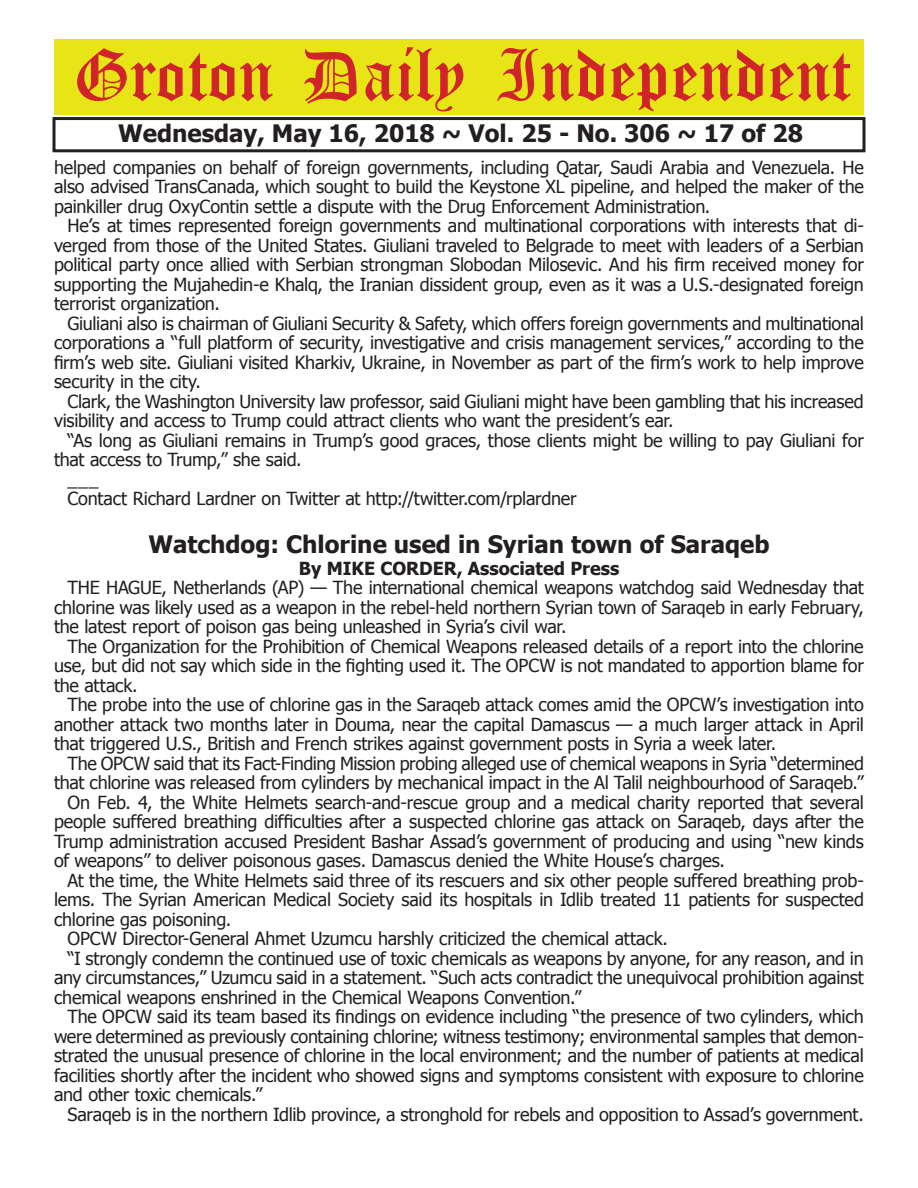
<style>
.page{position:relative;width:918px;height:1188px;background:#fff}
.page>*{position:absolute;margin:0;border:0;box-sizing:border-box;transform-origin:0 0}
.t1{font:54px "Old English Five";color:#d1232a}
.t2{font:700 24px "Tahoma";color:#231f20}
.t3{font:18px/19.5px "Tahoma";letter-spacing:-.015em;color:#231f20;text-align:justify}
.t4{font:700 18px "Tahoma";color:#231f20}
</style>
<div class="page">
<div style="left:52px;top:117px;width:814px;height:35px;border:3px solid #231f20"></div>
<div style="left:54px;top:40px;width:810px;height:75px;background:#e7e515"></div>
<h1 class="t1" style="left:73px;top:50px;width:779px">Groton Daily Independent</h1>
<h2 class="t2" style="left:118px;top:116px;width:686px">Wednesday, May 16, 2018 ~ Vol. 25 - No. 306 ~ 17 of 28</h2>
<p class="t3" style="left:54px;top:156px;width:811px">helped companies on behalf of foreign governments, including Qatar, Saudi Arabia and Venezuela. He also advised TransCanada, which sought to build the Keystone XL pipeline, and helped the maker of the painkiller drug OxyContin settle a dispute with the Drug Enforcement Administration.</p>
<p class="t3" style="left:54px;top:215px;width:812px;text-indent:14px">He’s at times represented foreign governments and multinational corporations with interests that di&shy;verged from those of the United States. Giuliani traveled to Belgrade to meet with leaders of a Serbian political party once allied with Serbian strongman Slobodan Milosevic. And his firm received money for supporting the Mujahedin-e Khalq, the Iranian dissident group, even as it was a U.S.-designated foreign terrorist organization.</p>
<p class="t3" style="left:54px;top:312px;width:811px;text-indent:14px">Giuliani also is chairman of Giuliani Security &amp; Safety, which offers foreign governments and multinational corporations a “full platform of security, investigative and crisis management services,” according to the firm’s web site. Giuliani visited Kharkiv, Ukraine, in November as part of the firm’s work to help improve security in the city.</p>
<p class="t3" style="left:54px;top:390px;width:811px;text-indent:14px">Clark, the Washington University law professor, said Giuliani might have been gambling that his increased visibility and access to Trump could attract clients who want the president’s ear.</p>
<p class="t3" style="left:68px;top:429px;width:798px">“As long as Giuliani remains in Trump’s good graces, those clients might be willing to pay Giuliani for</p>
<p class="t3" style="left:54px;top:449px;width:249px">that access to Trump,” she said.</p>
<p class="t3" style="left:68px;top:468px;width:33px">___</p>
<p class="t3" style="left:68px;top:488px;width:511px">Contact Richard Lardner on Twitter at http://twitter.com/rplardner</p>
<h2 class="t2" style="left:148px;top:528px;width:623px">Watchdog: Chlorine used in Syrian town of Saraqeb</h2>
<p class="t4" style="left:299px;top:556px;width:322px">By MIKE CORDER, Associated Press</p>
<p class="t3" style="left:54px;top:577px;width:811px;text-indent:14px">THE HAGUE, Netherlands (AP) — The international chemical weapons watchdog said Wednesday that chlorine was likely used as a weapon in the rebel-held northern Syrian town of Saraqeb in early February, the latest report of poison gas being unleashed in Syria’s civil war.</p>
<p class="t3" style="left:54px;top:636px;width:811px;text-indent:14px">The Organization for the Prohibition of Chemical Weapons released details of a report into the chlorine use, but did not say which side in the fighting used it. The OPCW is not mandated to apportion blame for the attack.</p>
<p class="t3" style="left:54px;top:694px;width:811px;text-indent:14px">The probe into the use of chlorine gas in the Saraqeb attack comes amid the OPCW’s investigation into another attack two months later in Douma, near the capital Damascus — a much larger attack in April that triggered U.S., British and French strikes against government posts in Syria a week later.</p>
<p class="t3" style="left:68px;top:753px;width:798px">The OPCW said that its Fact-Finding Mission probing alleged use of chemical weapons in Syria “determined</p>
<p class="t3" style="left:54px;top:772px;width:811px">that chlorine was released from cylinders by mechanical impact in the Al Talil neighbourhood of Saraqeb.”</p>
<p class="t3" style="left:68px;top:792px;width:798px">On Feb. 4, the White Helmets search-and-rescue group and a medical charity reported that several</p>
<p class="t3" style="left:54px;top:811px;width:811px">people suffered breathing difficulties after a suspected chlorine gas attack on Saraqeb, days after the</p>
<p class="t3" style="left:54px;top:831px;width:811px">Trump administration accused President Bashar Assad’s government of producing and using “new kinds</p>
<p class="t3" style="left:54px;top:850px;width:673px">of weapons” to deliver poisonous gases. Damascus denied the White House’s charges.</p>
<p class="t3" style="left:68px;top:870px;width:798px">At the time, the White Helmets said three of its rescuers and six other people suffered breathing prob-</p>
<p class="t3" style="left:54px;top:889px;width:812px">lems. The Syrian American Medical Society said its hospitals in Idlib treated 11 patients for suspected</p>
<p class="t3" style="left:54px;top:909px;width:179px">chlorine gas poisoning.</p>
<p class="t3" style="left:68px;top:928px;width:602px">OPCW Director-General Ahmet Uzumcu harshly criticized the chemical attack.</p>
<p class="t3" style="left:68px;top:948px;width:798px">“I strongly condemn the continued use of toxic chemicals as weapons by anyone, for any reason, and in</p>
<p class="t3" style="left:54px;top:967px;width:811px">any circumstances,” Uzumcu said in a statement. “Such acts contradict the unequivocal prohibition against</p>
<p class="t3" style="left:54px;top:987px;width:529px">chemical weapons enshrined in the Chemical Weapons Convention.”</p>
<p class="t3" style="left:68px;top:1006px;width:798px">The OPCW said its team based its findings on evidence including “the presence of two cylinders, which</p>
<p class="t3" style="left:54px;top:1026px;width:812px">were determined as previously containing chlorine; witness testimony; environmental samples that demon-</p>
<p class="t3" style="left:54px;top:1045px;width:811px">strated the unusual presence of chlorine in the local environment; and the number of patients at medical</p>
<p class="t3" style="left:54px;top:1065px;width:811px">facilities shortly after the incident who showed signs and symptoms consistent with exposure to chlorine</p>
<p class="t3" style="left:54px;top:1084px;width:210px">and other toxic chemicals.”</p>
<p class="t3" style="left:68px;top:1104px;width:798px">Saraqeb is in the northern Idlib province, a stronghold for rebels and opposition to Assad’s government.</p>
</div>
